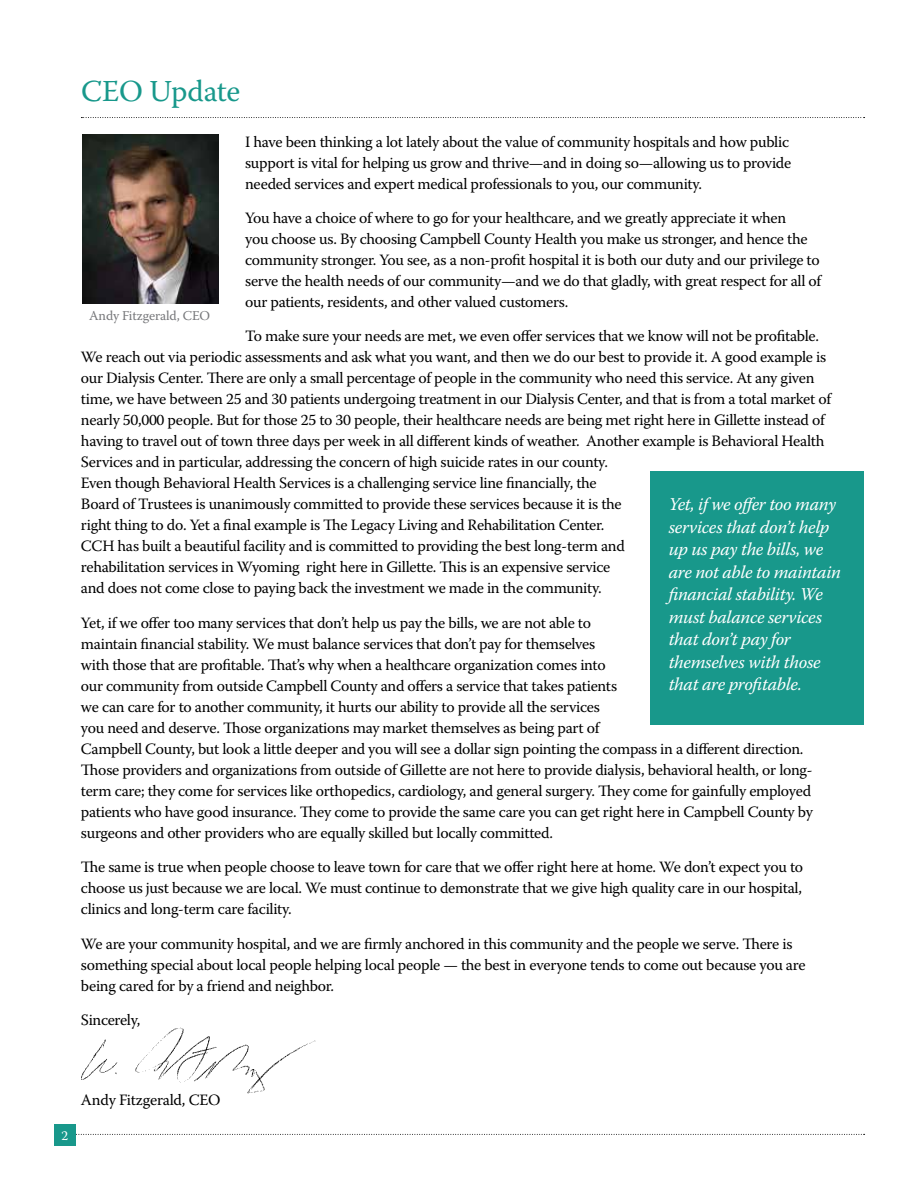
<style>
.page{position:relative;width:918px;height:1188px;background:#fff}
.page>*{position:absolute;margin:0;border:0;box-sizing:border-box;transform-origin:0 0}
.t1{font:30.3px "Warnock Pro";letter-spacing:-.005em;color:#18988b}
.t2{font:italic 18px/22.5px "Warnock Pro";letter-spacing:-.02em;color:#fff}
.t3{font:15.75px/21px "Warnock Pro";letter-spacing:-.02em;color:#000}
.t4{font:13.5px "Warnock Pro";letter-spacing:-.01em;color:#77787b}
.t5{font:13.5px "Warnock Pro";color:#fff}
</style>
<div class="page">
<img style="left:81px;top:1027px;width:234px;height:67px">
<svg style="left:76px;top:1134px;width:789px;height:1px"></svg>
<div style="left:54px;top:1124px;width:22px;height:22px;background:#18988b"></div>
<img style="left:82px;top:135px;width:136px;height:169px">
<svg style="left:81px;top:117px;width:784px;height:1px"></svg>
<div style="left:650px;top:471px;width:214px;height:254px;background:#18988b"></div>
<h1 class="t1" style="left:81px;top:73px;width:161px">CEO Update</h1>
<p class="t3" style="left:245px;top:131px;width:548px">I have been thinking a lot lately about the value of community hospitals and how public support is vital for helping us grow and thrive—and in doing so—allowing us to provide needed services and expert medical professionals to you, our community.</p>
<p class="t3" style="left:245px;top:207px;width:578px">You have a choice of where to go for your healthcare, and we greatly appreciate it when<br>you choose us. By choosing Campbell County Health you make us stronger, and hence the community stronger. You see, as a non-profit hospital it is both our duty and our privilege to serve the health needs of our community—and we do that gladly, with great respect for all of our patients, residents, and other valued customers.</p>
<p class="t3" style="left:81px;top:326px;width:752px;text-indent:164px">To make sure your needs are met, we even offer services that we know will not be profitable.<br>We reach out via periodic assessments and ask what you want, and then we do our best to provide it. A good example is our Dialysis Center. There are only a small percentage of people in the community who need this service. At any given time, we have between 25 and 30 patients undergoing treatment in our Dialysis Center, and that is from a total market of nearly 50,000 people. But for those 25 to 30 people, their healthcare needs are being met right here in Gillette instead of having to travel out of town three days per week in all different kinds of weather. Another example is Behavioral Health Services and in particular, addressing the concern of high suicide rates in our county.<br>Even though Behavioral Health Services is a challenging service line financially, the<br>Board of Trustees is unanimously committed to provide these services because it is the<br>right thing to do. Yet a final example is The Legacy Living and Rehabilitation Center.<br>CCH has built a beautiful facility and is committed to providing the best long-term and<br>rehabilitation services in Wyoming right here in Gillette. This is an expensive service<br>and does not come close to paying back the investment we made in the community.</p>
<p class="t3" style="left:81px;top:612px;width:734px">Yet, if we offer too many services that don’t help us pay the bills, we are not able to<br>maintain financial stability. We must balance services that don’t pay for themselves<br>with those that are profitable. That’s why when a healthcare organization comes into<br>our community from outside Campbell County and offers a service that takes patients<br>we can care for to another community, it hurts our ability to provide all the services<br>you need and deserve. Those organizations may market themselves as being part of<br>Campbell County, but look a little deeper and you will see a dollar sign pointing the compass in a different direction.<br>Those providers and organizations from outside of Gillette are not here to provide dialysis, behavioral health, or long&shy;term care; they come for services like orthopedics, cardiology, and general surgery. They come for gainfully employed patients who have good insurance. They come to provide the same care you can get right here in Campbell County by surgeons and other providers who are equally skilled but locally committed.</p>
<p class="t3" style="left:81px;top:856px;width:724px;text-align:justify">The same is true when people choose to leave town for care that we offer right here at home. We don’t expect you to choose us just because we are local. We must continue to demonstrate that we give high quality care in our hospital, clinics and long-term care facility.</p>
<p class="t3" style="left:81px;top:933px;width:726px">We are your community hospital, and we are firmly anchored in this community and the people we serve. There is something special about local people helping local people — the best in everyone tends to come out because you are being cared for by a friend and neighbor.</p>
<p class="t3" style="left:81px;top:1009px;width:61px">Sincerely,</p>
<p class="t4" style="left:89px;top:307px;width:123px">Andy Fitzgerald, CEO</p>
<p class="t2" style="left:669px;top:493px;width:174px">Yet, if we offer too many services that don’t help up us pay the bills, we are not able to maintain financial stability. We must balance services that don’t pay for themselves with those that are profitable.</p>
<p class="t5" style="left:61px;top:1127px;width:8px">2</p>
<p class="t3" style="left:81px;top:1089px;width:141px">Andy Fitzgerald, CEO</p>
</div>
